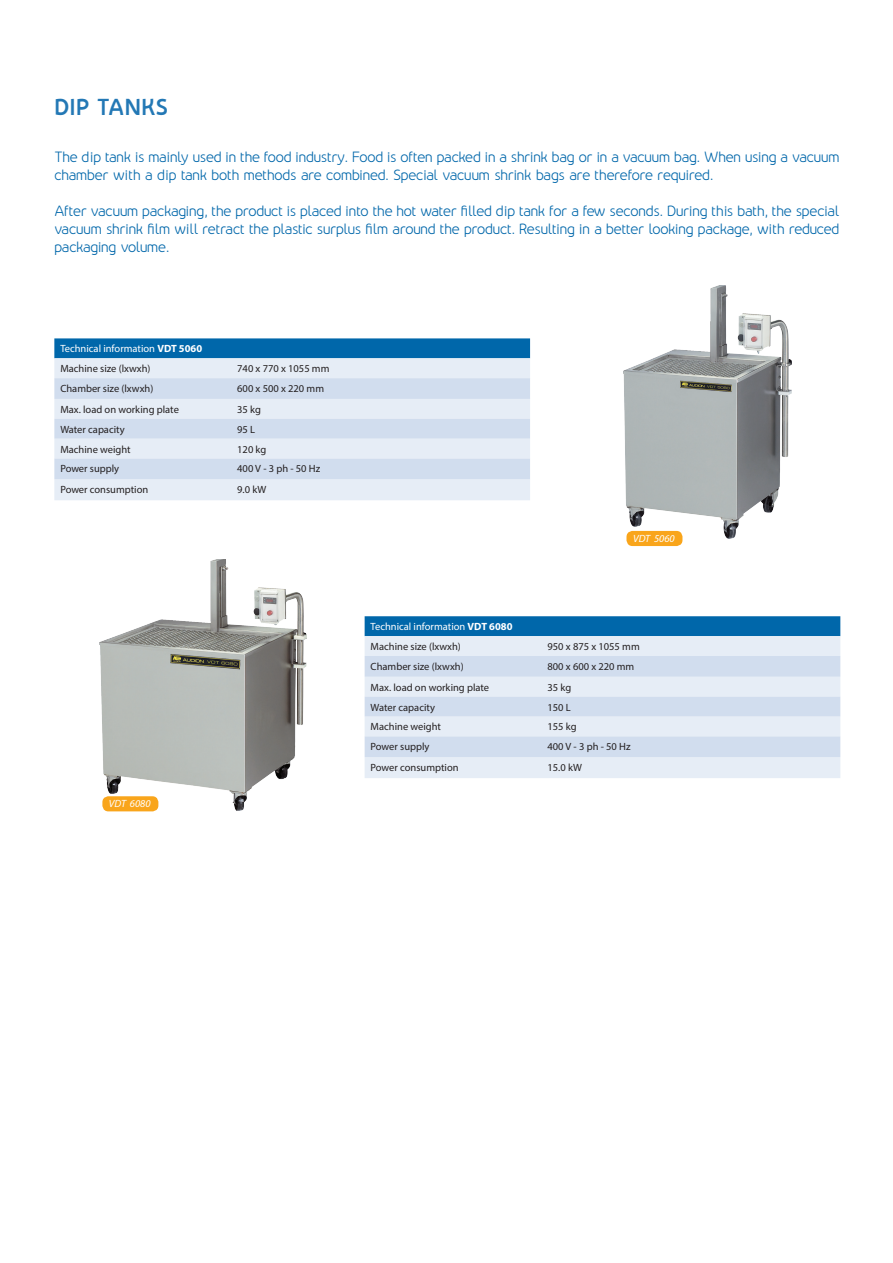
<style>
.page{position:relative;width:893px;height:1263px;background:#fff}
.page>*{position:absolute;margin:0;border:0;box-sizing:border-box;transform-origin:0 0}
.Hoofdkop{font:700 21px "Nevo";letter-spacing:.01em;color:#2378b5}
.Plattetekst{font:13.5px/18px "Nevo";letter-spacing:-.01em;color:#0067aa}
.t1{font:10.5px "Myriad Pro";color:#231f20}
.t2{font:10.5px "Myriad Pro";color:#fff}
.t3{font:italic 10.5px "Myriad Pro";color:#fff}
.s1{font-weight:700}
</style>
<div class="page">
<img style="left:623px;top:286px;width:169px;height:252px">
<img style="left:100px;top:559px;width:207px;height:252px">
<div style="left:54px;top:338px;width:476px;height:20px;background:#0067aa"></div>
<div style="left:54px;top:358px;width:476px;height:142px;background:#e6edf6"></div>
<svg style="left:54px;top:378px;width:476px;height:101px;background:#d9e3f1"></svg>
<div style="left:365px;top:616px;width:475px;height:20px;background:#0067aa"></div>
<div style="left:365px;top:636px;width:475px;height:142px;background:#e6edf6"></div>
<svg style="left:365px;top:656px;width:475px;height:101px;background:#d9e3f1"></svg>
<div style="left:626px;top:531px;width:56px;height:15px;background:#f9a51b;border-radius:6px"></div>
<div style="left:102px;top:796px;width:56px;height:15px;background:#f9a51b;border-radius:6px"></div>
<p class="Hoofdkop" style="left:54px;top:94px;width:115px">DIP TANKS</p>
<p class="Plattetekst" style="left:54px;top:148px;width:787px">The dip tank is mainly used in the food industry. Food is often packed in a shrink bag or in a vacuum bag. When using a vacuum chamber with a dip tank both methods are combined. Special vacuum shrink bags are therefore required.</p>
<p class="Plattetekst" style="left:54px;top:202px;width:786px;text-align:justify">After vacuum packaging, the product is placed into the hot water filled dip tank for a few seconds. During this bath, the special vacuum shrink film will retract the plastic surplus film around the product. Resulting in a better looking package, with reduced packaging volume.</p>
<p class="t2" style="left:60px;top:342px;width:143px">Technical information <span class="s1">VDT 5060</span></p>
<p class="t1" style="left:60px;top:362px;width:92px">Machine size (lxwxh)</p>
<p class="t1" style="left:237px;top:362px;width:94px">740 x 770 x 1055 mm</p>
<p class="t1" style="left:60px;top:382px;width:95px">Chamber size (lxwxh)</p>
<p class="t1" style="left:237px;top:382px;width:88px">600 x 500 x 220 mm</p>
<p class="t1" style="left:60px;top:403px;width:120px">Max. load on working plate</p>
<p class="t1" style="left:237px;top:403px;width:25px">35 kg</p>
<p class="t1" style="left:60px;top:423px;width:66px">Water capacity</p>
<p class="t1" style="left:237px;top:423px;width:19px">95 L</p>
<p class="t1" style="left:60px;top:442px;width:72px">Machine weight</p>
<p class="t1" style="left:237px;top:442px;width:31px">120 kg</p>
<p class="t1" style="left:60px;top:462px;width:60px">Power supply</p>
<p class="t1" style="left:237px;top:462px;width:85px">400 V - 3 ph - 50 Hz</p>
<p class="t1" style="left:60px;top:483px;width:89px">Power consumption</p>
<p class="t1" style="left:237px;top:483px;width:30px">9.0 kW</p>
<p class="t3" style="left:109px;top:797px;width:43px">VDT 6080</p>
<p class="t3" style="left:633px;top:531px;width:43px">VDT 5060</p>
<p class="t2" style="left:371px;top:620px;width:143px">Technical information <span class="s1">VDT 6080</span></p>
<p class="t1" style="left:371px;top:640px;width:92px">Machine size (lxwxh)</p>
<p class="t1" style="left:547px;top:640px;width:94px">950 x 875 x 1055 mm</p>
<p class="t1" style="left:371px;top:660px;width:95px">Chamber size (lxwxh)</p>
<p class="t1" style="left:547px;top:660px;width:88px">800 x 600 x 220 mm</p>
<p class="t1" style="left:371px;top:681px;width:120px">Max. load on working plate</p>
<p class="t1" style="left:547px;top:681px;width:25px">35 kg</p>
<p class="t1" style="left:371px;top:700px;width:66px">Water capacity</p>
<p class="t1" style="left:547px;top:700px;width:25px">150 L</p>
<p class="t1" style="left:371px;top:720px;width:72px">Machine weight</p>
<p class="t1" style="left:547px;top:720px;width:31px">155 kg</p>
<p class="t1" style="left:371px;top:740px;width:60px">Power supply</p>
<p class="t1" style="left:547px;top:740px;width:85px">400 V - 3 ph - 50 Hz</p>
<p class="t1" style="left:371px;top:761px;width:89px">Power consumption</p>
<p class="t1" style="left:547px;top:761px;width:36px">15.0 kW</p>
</div>
